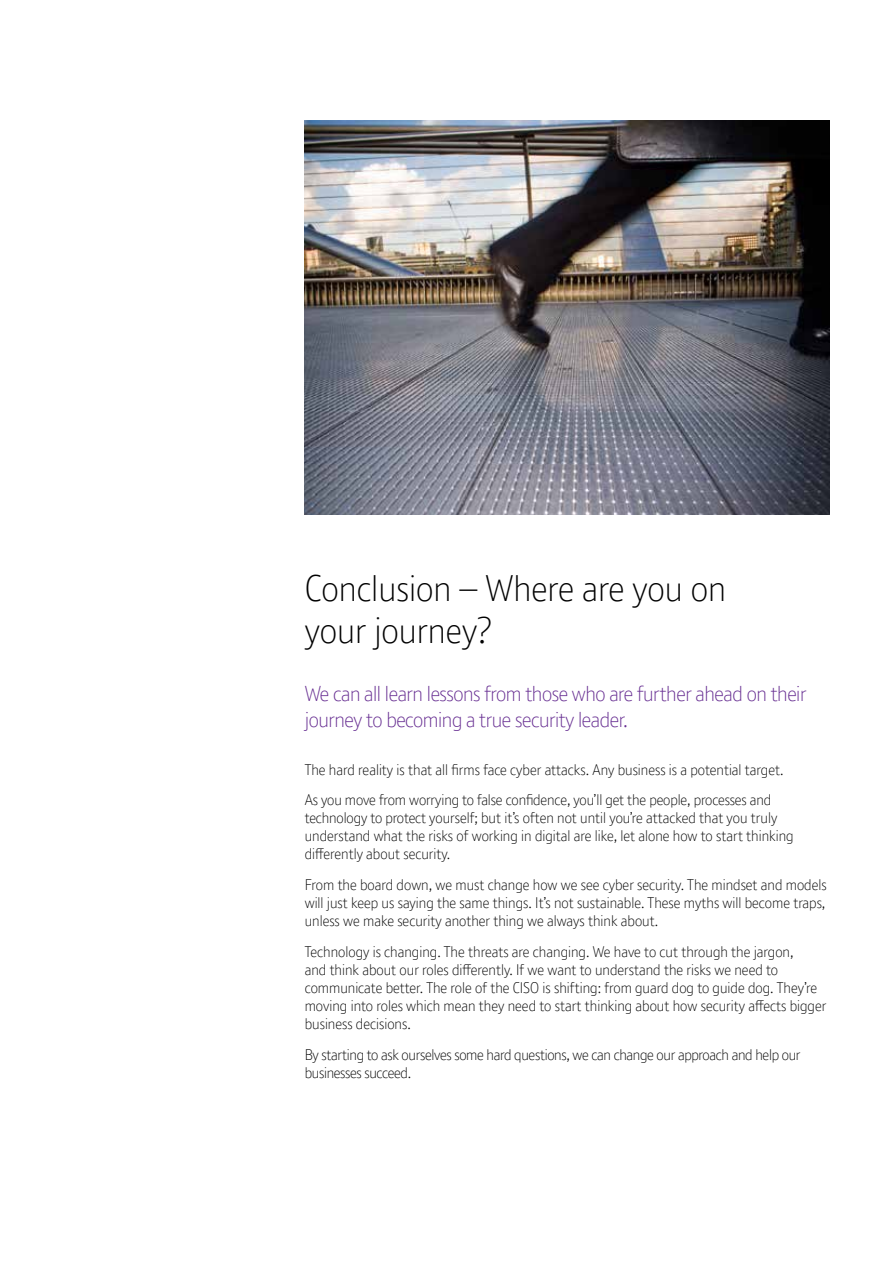
<style>
.page{position:relative;width:893px;height:1263px;background:#fff}
.page>*{position:absolute;margin:0;border:0;box-sizing:border-box;transform-origin:0 0}
.t1{font:300 36px/42px "BT Font";color:#000}
.t2{font:300 21px/25.5px "BT Font";letter-spacing:-.02em;color:#662d91}
.t3{font:300 15px/18px "BT Font";color:#000}
.t4{font:300 15px/18px "BT Font";letter-spacing:-.02em;color:#000}
</style>
<div class="page">
<img style="left:305px;top:121px;width:524px;height:393px">
<h1 class="t1" style="left:305px;top:566px;width:423px">Conclusion – Where are you on your journey?</h1>
<h2 class="t2" style="left:305px;top:681px;width:503px">We can all learn lessons from those who are further ahead on their journey to becoming a true security leader.</h2>
<p class="t3" style="left:305px;top:754px;width:480px;line-height:30.8px">The hard reality is that all firms face cyber attacks. Any business is a potential target.<br>As you move from worrying to false confidence, you’ll get the people, processes and</p>
<p class="t3" style="left:305px;top:809px;width:490px">technology to protect yourself; but it’s often not until you’re attacked that you truly understand what the risks of working in digital are like, let alone how to start thinking differently about security.</p>
<p class="t3" style="left:305px;top:876px;width:523px;text-align:justify">From the board down, we must change how we see cyber security. The mindset and models will just keep us saying the same things. It’s not sustainable. These myths will become traps, unless we make security another thing we always think about.</p>
<p class="t3" style="left:305px;top:942px;width:523px">Technology is changing. The threats are changing. We have to cut through the jargon,<br>and think about our roles differently. If we want to understand the risks we need to communicate better. The role of the CISO is shifting: from guard dog to guide dog. They’re moving into roles which mean they need to start thinking about how security affects bigger business decisions.</p>
<p class="t4" style="left:305px;top:1045px;width:497px">By starting to ask ourselves some hard questions, we can change our approach and help our businesses succeed.</p>
</div>
